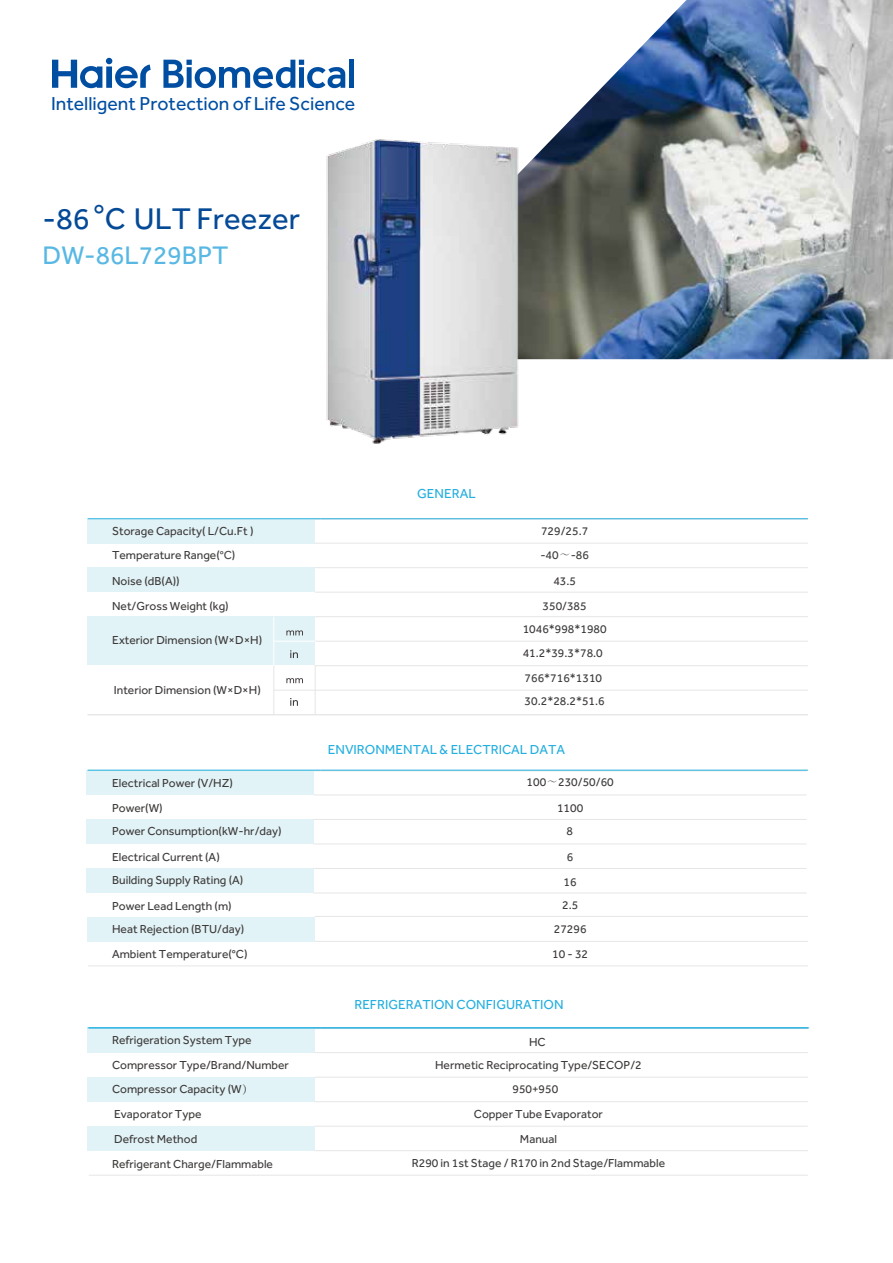
<style>
.page{position:relative;width:893px;height:1263px;background:#fff}
.page>*{position:absolute;margin:0;border:0;box-sizing:border-box;transform-origin:0 0}
.t1{font:31.65px "FZLTHK GBK1 0";color:#054a97}
.t2{font:30.9px "Effra";color:#054a97}
.t3{font:26.25px "Effra";color:#58b8e3}
.t4{font:19.35px "Effra";color:#004ea2}
.t5{font:13.5px "Effra";color:#24afdf}
.t6{font:12px/24.6px "Effra";color:#3d3a39}
.s1{color:#494949}
.s2{font-family:"Adobe Song Std";font-weight:300}
</style>
<div class="page">
<div style="left:88px;top:617px;width:227px;height:48px;background:#e2f3f8"></div>
<div style="left:86px;top:771px;width:228px;height:24px;background:#e2f3f8"></div>
<div style="left:86px;top:820px;width:228px;height:24px;background:#e2f3f8"></div>
<div style="left:86px;top:868px;width:228px;height:25px;background:#e2f3f8"></div>
<hr style="left:314px;top:795px;width:493px;height:1px;background:#e6e6e6">
<hr style="left:314px;top:819px;width:493px;height:1px;background:#e6e6e6">
<hr style="left:314px;top:844px;width:493px;height:1px;background:#e6e6e6">
<hr style="left:314px;top:868px;width:493px;height:1px;background:#e6e6e6">
<hr style="left:314px;top:893px;width:493px;height:1px;background:#e6e6e6">
<div style="left:88px;top:519px;width:227px;height:24px;background:#e2f3f8"></div>
<div style="left:88px;top:568px;width:227px;height:24px;background:#e2f3f8"></div>
<hr style="left:315px;top:543px;width:493px;height:1px;background:#e6e6e6">
<hr style="left:315px;top:519px;width:493px;height:1px;background:#e6e6e6">
<hr style="left:315px;top:567px;width:493px;height:1px;background:#e6e6e6">
<hr style="left:315px;top:592px;width:493px;height:1px;background:#e6e6e6">
<img style="left:350px;top:0;width:543px;height:359px">
<hr style="left:88px;top:518px;width:233px;height:1px;background:#21aede">
<hr style="left:321px;top:518px;width:265px;height:1px;background:#21aede">
<hr style="left:586px;top:518px;width:222px;height:1px;background:#21aede">
<hr style="left:88px;top:770px;width:233px;height:1px;background:#1eaedf">
<hr style="left:321px;top:770px;width:487px;height:1px;background:#1eaedf">
<div style="left:88px;top:917px;width:227px;height:24px;background:#e2f3f8"></div>
<hr style="left:315px;top:941px;width:493px;height:1px;background:#e6e6e6">
<hr style="left:315px;top:916px;width:493px;height:1px;background:#e6e6e6">
<hr style="left:88px;top:965px;width:720px;height:1px;background:#e6e6e6">
<div style="left:88px;top:1028px;width:227px;height:25px;background:#e2f3f8"></div>
<div style="left:88px;top:1077px;width:227px;height:24px;background:#e2f3f8"></div>
<div style="left:88px;top:1126px;width:227px;height:24px;background:#e2f3f8"></div>
<hr style="left:315px;top:1052px;width:493px;height:1px;background:#e6e6e6">
<hr style="left:315px;top:1028px;width:493px;height:1px;background:#e6e6e6">
<hr style="left:315px;top:1077px;width:493px;height:1px;background:#e6e6e6">
<hr style="left:315px;top:1101px;width:493px;height:1px;background:#e6e6e6">
<hr style="left:315px;top:1126px;width:493px;height:1px;background:#e6e6e6">
<hr style="left:315px;top:1150px;width:493px;height:1px;background:#e6e6e6">
<hr style="left:89px;top:1175px;width:719px;height:1px;background:#e6e6e6">
<hr style="left:322px;top:1027px;width:487px;height:1px;background:#1eaedf">
<hr style="left:88px;top:1027px;width:233px;height:1px;background:#1eaedf">
<hr style="left:321px;top:1027px;width:487px;height:1px;background:#1eaedf">
<hr style="left:315px;top:616px;width:493px;height:1px;background:#e6e6e6">
<hr style="left:315px;top:641px;width:493px;height:1px;background:#e6e6e6">
<svg style="left:315px;top:665px;width:493px;height:49px"></svg>
<hr style="left:274px;top:690px;width:534px;height:1px;background:#e6e6e6">
<hr style="left:88px;top:714px;width:720px;height:1px;background:#e6e6e6">
<svg style="left:290px;top:650px;width:8px;height:8px"></svg>
<svg style="left:286px;top:630px;width:17px;height:5px"></svg>
<svg style="left:290px;top:698px;width:8px;height:8px"></svg>
<svg style="left:286px;top:678px;width:17px;height:5px"></svg>
<hr style="left:273px;top:665px;width:1px;height:50px;background:#e6e6e6">
<hr style="left:273px;top:617px;width:1px;height:49px;background:#fff">
<hr style="left:274px;top:641px;width:41px;height:1px;background:#fff">
<img style="left:326px;top:107px;width:221px;height:337px">
<svg style="left:163px;top:60px;width:182px;height:28px"></svg>
<div style="left:349px;top:60px;width:5px;height:28px;background:#004ea2"></div>
<svg style="left:52px;top:58px;width:99px;height:30px"></svg>
<h3 class="t4" style="left:51px;top:92px;width:306px">Intelligent Protection of Life Science</h3>
<h2 class="t2" style="left:43px;top:201px;width:49px">-86</h2>
<h1 class="t1" style="left:90px;top:183px;width:33px">。</h1>
<h2 class="t2" style="left:105px;top:201px;width:197px">C ULT Freezer</h2>
<h3 class="t3" style="left:43px;top:240px;width:188px">DW-86L729BPT</h3>
<p class="t6" style="left:112px;top:518px;width:143px;line-height:24.2px">Storage Capacity( L/Cu.Ft )<br>Temperature Range(<span class="s1">°C</span>)</p>
<p class="t6" style="left:112px;top:593px;width:118px">Net/Gross Weight (kg)</p>
<p class="t6" style="left:112px;top:627px;width:152px">Exterior Dimension (W×D×H)</p>
<p class="t6" style="left:112px;top:568px;width:69px">Noise (dB(A))</p>
<p class="t6" style="left:114px;top:678px;width:148px">Interior Dimension (W×D×H)</p>
<p class="t6" style="left:112px;top:770px;width:122px">Electrical Power (V/HZ)<br>Power(W)</p>
<p class="t6" style="left:112px;top:818px;width:171px;line-height:25.7px">Power Consumption(kW-hr/day)<br>Electrical Current (A)</p>
<p class="t6" style="left:112px;top:868px;width:133px">Building Supply Rating (A)</p>
<p class="t6" style="left:112px;top:895px;width:134px;line-height:22.4px">Power Lead Length (m)<br>Heat Rejection (BTU/day)</p>
<p class="t6" style="left:112px;top:941px;width:137px">Ambient Temperature(°C)</p>
<p class="t6" style="left:112px;top:1028px;width:178px">Refrigeration System Type<br>Compressor Type/Brand/Number<br>Compressor Capacity (W<span class="s2">）<br></span>Evaporator Type<br>Defrost Method</p>
<p class="t6" style="left:112px;top:1151px;width:162px">Refrigerant Charge/Flammable</p>
<p class="t5" style="left:417px;top:486px;width:60px">GENERAL</p>
<p class="t6" style="left:541px;top:518px;width:49px">729/25.7</p>
<p class="t6" style="left:540px;top:542px;width:50px;line-height:25.5px;text-align:center">-40<span class="s2">～</span>-86<br>43.5<br>350/385</p>
<p class="t6" style="left:523px;top:618px;width:85px;line-height:23.4px">1046*998*1980<br>41.2*39.3*78.0</p>
<p class="t6" style="left:525px;top:666px;width:82px;line-height:23.4px">766*716*1310<br>30.2*28.2*51.6</p>
<p class="t5" style="left:328px;top:742px;width:239px">ENVIRONMENTAL &amp; ELECTRICAL DATA</p>
<p class="t6" style="left:527px;top:769px;width:89px;line-height:25.2px;text-align:center">100<span class="s2">～</span>230/50/60<br>1100</p>
<p class="t6" style="left:567px;top:818px;width:8px">8</p>
<p class="t6" style="left:567px;top:844px;width:8px">6</p>
<p class="t6" style="left:564px;top:869px;width:15px">16</p>
<p class="t6" style="left:554px;top:893px;width:34px;line-height:23.9px;text-align:center">2.5<br>27296</p>
<p class="t6" style="left:552px;top:941px;width:37px">10 - 32</p>
<p class="t5" style="left:354px;top:996px;width:211px">REFRIGERATION CONFIGURATION</p>
<p class="t6" style="left:529px;top:1029px;width:18px">HC</p>
<p class="t6" style="left:435px;top:1052px;width:208px">Hermetic Reciprocating Type/SECOP/2</p>
<p class="t6" style="left:474px;top:1101px;width:131px">Copper Tube Evaporator</p>
<p class="t6" style="left:512px;top:1077px;width:47px">950+950</p>
<p class="t6" style="left:520px;top:1126px;width:39px">Manual</p>
<p class="t6" style="left:412px;top:1150px;width:255px">R290 in 1st Stage / R170 in 2nd Stage/Flammable</p>
</div>
